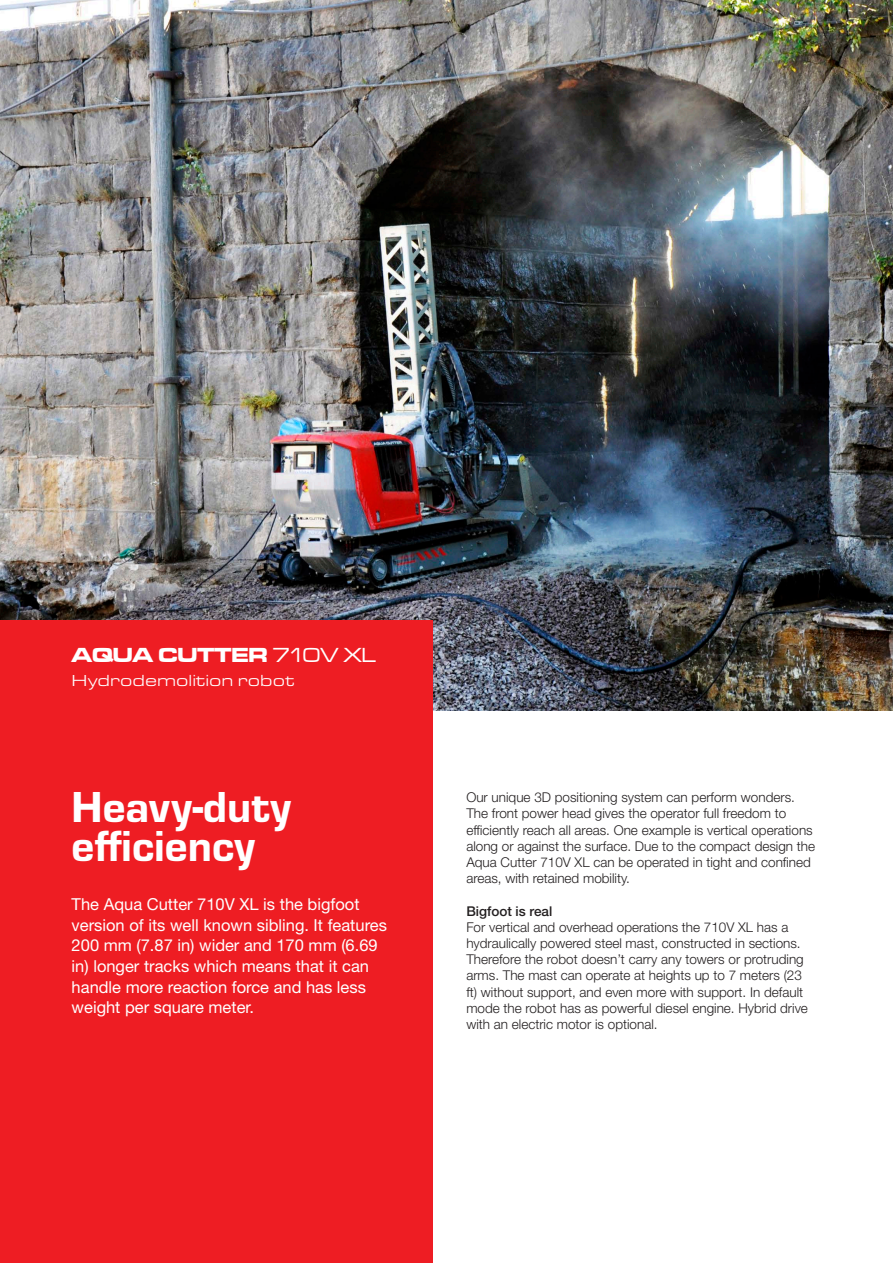
<style>
.page{position:relative;width:893px;height:1263px;background:#fff}
.page>*{position:absolute;margin:0;border:0;box-sizing:border-box;transform-origin:0 0}
.Produkt_rubrik_1{font:45px "Eurostile Hea";color:#fff}
.Produkt_namn_1{font:21px "Microgramma D Bold Exte";color:#fff}
.Produkt_ingress{font:16.5px/20.7px "Helvetica Neue LT Std";color:#fff}
.Produkt_namn_2{font:16.5px "Eurostile Ext";color:#fff}
.Brödtext{font:300 13.5px/16.2px "Helvetica Neue LT Std";color:#231f20}
.Underrubrik_brödtext{font:500 13.5px "Helvetica Neue LT Std";color:#231f20}
.s1{font-family:"Microgramma D Medi Exte"}
</style>
<div class="page">
<img style="left:0;top:0;width:893px;height:710px">
<div style="left:0;top:621px;width:433px;height:642px;background:#ee1d23"></div>
<p class="Produkt_namn_1" style="left:72px;top:641px;width:306px">AQUA CUTTER <span class="s1">710V XL</span></p>
<p class="Produkt_namn_2" style="left:72px;top:668px;width:224px">Hydrodemolition robot</p>
<p class="Produkt_rubrik_1" style="left:72px;top:776px;width:221px">Heavy-duty</p>
<p class="Produkt_rubrik_1" style="left:72px;top:815px;width:185px">efficiency</p>
<p class="Produkt_ingress" style="left:72px;top:894px;width:317px">The Aqua Cutter 710V XL is the bigfoot version of its well known sibling. It features 200 mm (7.87 in) wider and 170 mm (6.69 in) longer tracks which means that it can handle more reaction force and has less weight per square meter.</p>
<p class="Brödtext" style="left:466px;top:789px;width:350px">Our unique 3D positioning system can perform wonders.<br>The front power head gives the operator full freedom to efficiently reach all areas. One example is vertical operations along or against the surface. Due to the compact design the Aqua Cutter 710V XL can be operated in tight and confined areas, with retained mobility.</p>
<p class="Underrubrik_brödtext" style="left:466px;top:903px;width:88px">Bigfoot is real</p>
<p class="Brödtext" style="left:466px;top:918px;width:343px">For vertical and overhead operations the 710V XL has a hydraulically powered steel mast, constructed in sections.<br>Therefore the robot doesn’t carry any towers or protruding arms. The mast can operate at heights up to 7 meters (23 ft) without support, and even more with support. In default mode the robot has as powerful diesel engine. Hybrid drive with an electric motor is optional.</p>
</div>
